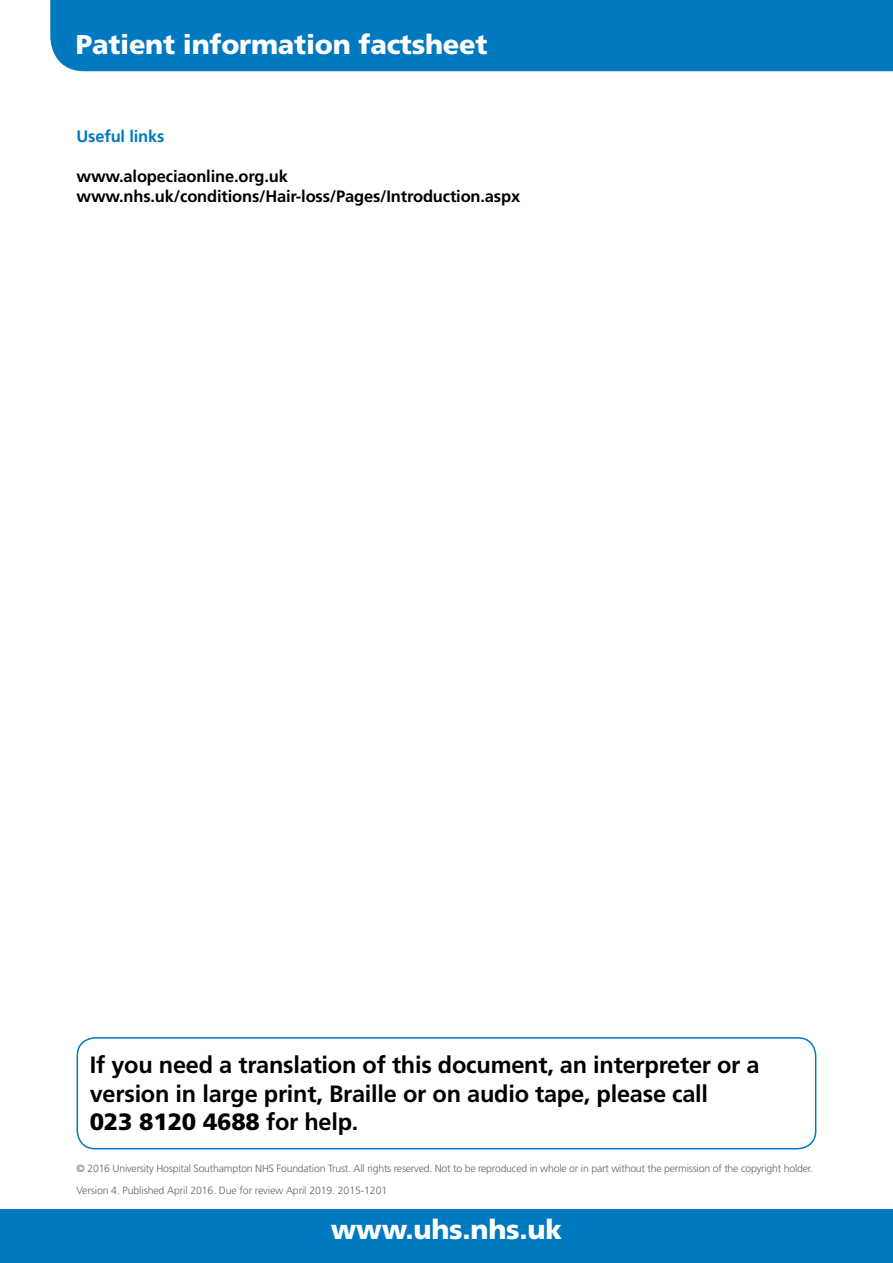
<style>
.page{position:relative;width:893px;height:1263px;background:#fff}
.page>*{position:absolute;margin:0;border:0;box-sizing:border-box;transform-origin:0 0}
.t1{font:900 27.15px "Frutiger";letter-spacing:-.01em;color:#fff}
.t2{font:700 23.55px/28.3px "Frutiger";letter-spacing:-.01em;color:#000}
.t3{font:700 16.5px/19.8px "Frutiger";letter-spacing:-.01em;color:#000}
.t4{font:700 16.5px "Frutiger";letter-spacing:-.01em;color:#0079c1}
.t5{font:300 10.5px "Frutiger";letter-spacing:-.02em;color:#636466}
.s1{font-weight:900}
</style>
<div class="page">
<div style="left:50px;top:0;width:843px;height:71px;background:#0079c1"></div>
<div style="left:0;top:1209px;width:893px;height:54px;background:#0079c1"></div>
<div style="left:77px;top:1037px;width:739px;height:112px;border:2px solid #0079c1;border-radius:18px"></div>
<h1 class="t1" style="left:76px;top:28px;width:413px">Patient information factsheet</h1>
<h3 class="t4" style="left:77px;top:127px;width:90px">Useful links</h3>
<h3 class="t3" style="left:77px;top:166px;width:445px">www.alopeciaonline.org.uk www.nhs.uk/conditions/Hair-loss/Pages/Introduction.aspx</h3>
<h2 class="t2" style="left:90px;top:1051px;width:671px">If you need a translation of this document, an interpreter or a version in large print, Braille or on audio tape, please call<br><span class="s1">023 8120 4688</span> for help.</h2>
<p class="t5" style="left:77px;top:1162px;width:738px">© 2016 University Hospital Southampton NHS Foundation Trust. All rights reserved. Not to be reproduced in whole or in part without the permission of the copyright holder.</p>
<p class="t5" style="left:77px;top:1185px;width:312px">Version 4. Published April 2016. Due for review April 2019. 2015-1201</p>
<h1 class="t1" style="left:331px;top:1213px;width:233px">www.uhs.nhs.uk</h1>
</div>
